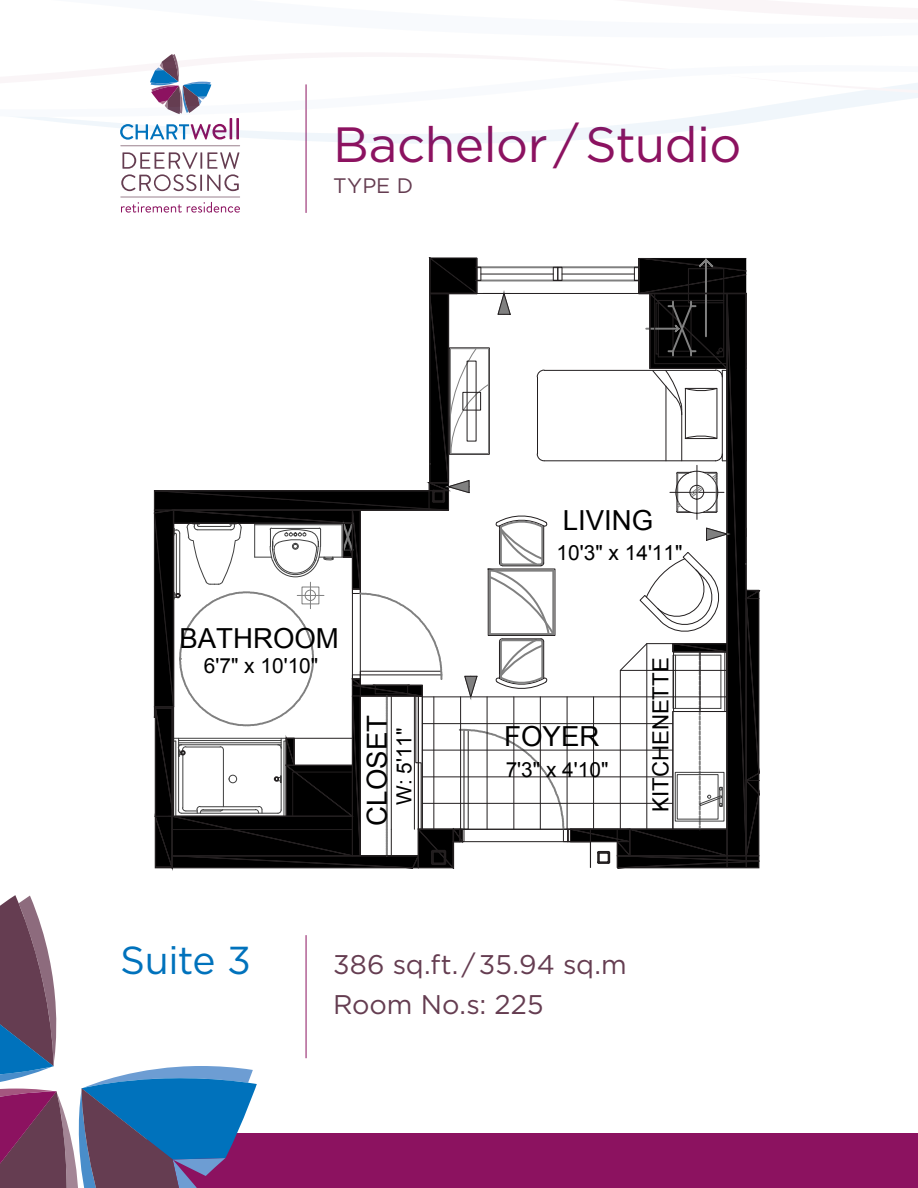
<style>
.page{position:relative;width:918px;height:1188px;background:#fff}
.page>*{position:absolute;margin:0;border:0;box-sizing:border-box;transform-origin:0 0}
.t1{font:49.5px "Gotham HTF";letter-spacing:-.01em;color:#8c1260}
.t2{font:39px "Gotham HTF";letter-spacing:-.015em;color:#0072bc}
.t3{font:27.6px "Arial";color:#000}
.t4{font:27px/40.8px "Gotham HTF";letter-spacing:.005em;color:#653d51}
.t5{font:22.2px "Arial";color:#000}
.t6{font:21px "Gotham HTF";color:#653d51}
.t7{font:20.85px "Arial";color:#000}
</style>
<div class="page">
<hr style="left:306px;top:935px;width:1px;height:123px;background:#8c1260">
<hr style="left:306px;top:84px;width:1px;height:129px;background:#8c1260">
<svg style="left:154px;top:257px;width:606px;height:612px"></svg>
<svg style="left:120px;top:146px;width:120px;height:45px"></svg>
<svg style="left:120px;top:197px;width:120px;height:16px"></svg>
<div style="left:147px;top:1134px;width:771px;height:54px;background:#8c1260"></div>
<svg style="left:120px;top:130px;width:572px;height:14px;fill:#f0f6fb"></svg>
<svg style="left:18px;top:65px;width:900px;height:65px"></svg>
<svg style="left:0;top:895px;width:257px;height:293px"></svg>
<h1 class="t1" style="left:333px;top:117px;width:410px">Bachelor / Studio</h1>
<p class="t6" style="left:333px;top:174px;width:82px">TYPE D</p>
<p class="t3" style="left:179px;top:621px;width:161px">BATHROOM</p>
<p class="t7" style="left:204px;top:653px;width:116px">6'7" x 10'10"</p>
<p class="t3" style="left:563px;top:502px;width:92px">LIVING</p>
<p class="t7" style="left:557px;top:539px;width:127px">10'3" x 14'11"</p>
<p class="t3" style="left:359px;top:826px;width:112px;rotate:-90deg">CLOSET</p>
<p class="t7" style="left:391px;top:805px;width:79px;rotate:-90deg">W: 5'11"</p>
<p class="t3" style="left:504px;top:718px;width:97px">FOYER</p>
<p class="t7" style="left:506px;top:756px;width:104px">7'3" x 4'10"</p>
<p class="t5" style="left:646px;top:812px;width:156px;rotate:-90deg">KITCHENETTE</p>
<h2 class="t2" style="left:120px;top:938px;width:132px">Suite 3</h2>
<p class="t4" style="left:333px;top:943px;width:295px">386 sq.ft. / 35.94 sq.m<br>Room No.s: 225</p>
</div>
